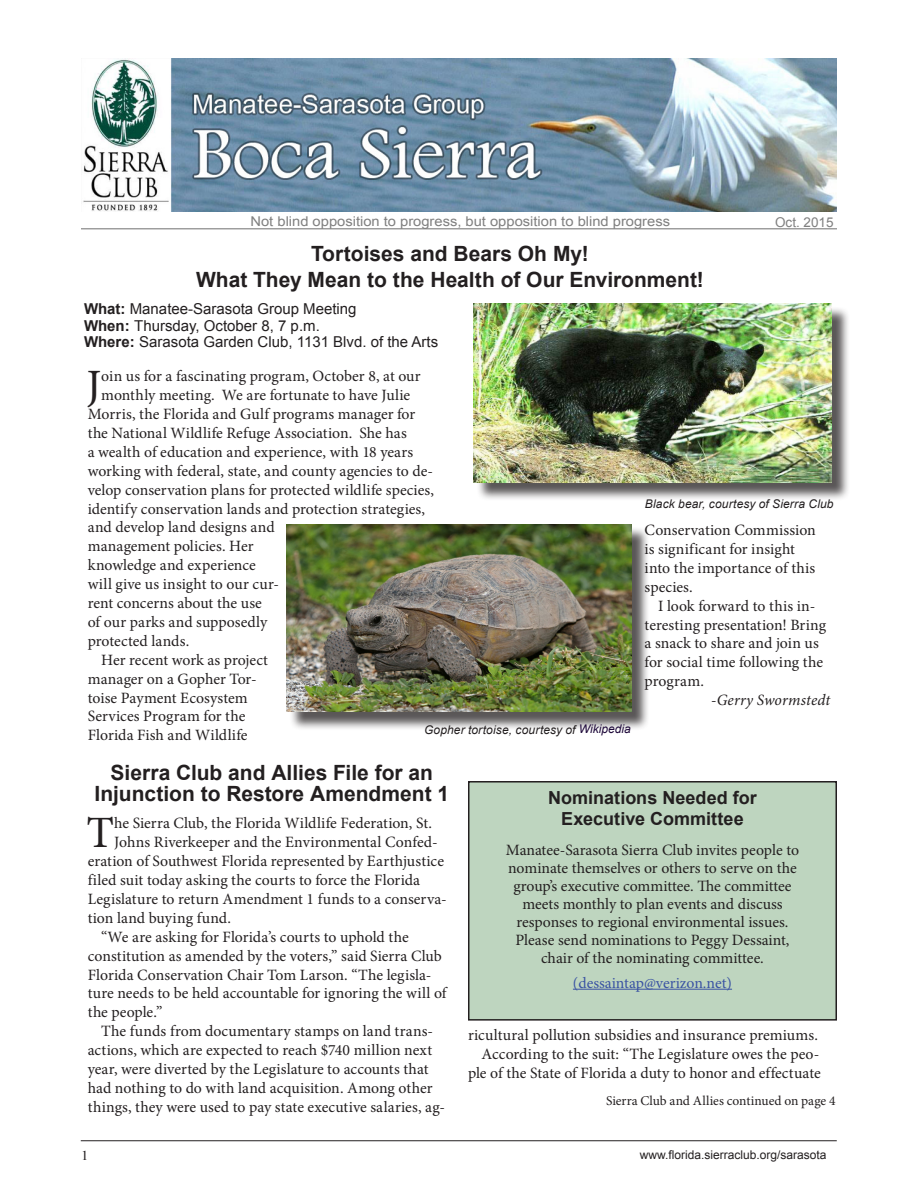
<style>
.page{position:relative;width:918px;height:1188px;background:#fff}
.page>*{position:absolute;margin:0;border:0;box-sizing:border-box;transform-origin:0 0}
.t1{font:44.85px "Minion Pro";color:#231f20}
.t2{font:700 21px "Arial";color:#231f20}
.t3{font:700 18px "Arial";color:#231f20}
.t4{font:15.75px/18.9px "Minion Pro";color:#231f20}
.t5{font:15.75px "Minion Pro";color:#3a53a3}
.t6{font:italic 15.75px "Minion Pro";letter-spacing:.005em;color:#231f20}
.Body_text{font:15px "Arial";color:#231f20}
.t7{font:13.5px "Arial";color:#7f7f7f;scale:1.09 1}
.t8{font:13.5px "Minion Pro";letter-spacing:-.005em;color:#231f20}
.t9{font:13.5px "Arial";color:#7f7f7f}
.t10{font:13.5px "Times New Roman";color:#231f20;scale:1.1 1}
.t11{font:italic 12px "Arial";letter-spacing:.01em;color:#231f20}
.t12{font:12px "Arial";color:#231f20}
.s1{font-weight:700}
.s2{color:#1e093a}
</style>
<div class="page">
<hr style="left:81px;top:1140px;width:756px;height:1px;background:#231f20">
<hr style="left:81px;top:228px;width:756px;height:1px;background:#7f7f7f">
<img style="left:83px;top:58px;width:754px;height:154px">
<div style="left:476px;top:306px;width:374px;height:195px;background:#231f20;opacity:.75"></div>
<img style="left:474px;top:303px;width:357px;height:179px">
<div style="left:289px;top:526px;width:361px;height:204px;background:#231f20;opacity:.75"></div>
<img style="left:287px;top:524px;width:344px;height:188px">
<div style="left:469px;top:782px;width:367px;height:238px;background:#bed5bf"></div>
<hr style="left:573px;top:989px;width:159px;height:1px;background:#3a53a3">
<div style="left:468px;top:781px;width:369px;height:240px;border:2px solid #231f20"></div>
<p class="t7" style="left:250px;top:213px;width:386px">Not blind opposition to progress, but opposition to blind progress</p>
<p class="t2" style="left:311px;top:240px;width:279px">Tortoises and Bears Oh My!</p>
<p class="t2" style="left:196px;top:266px;width:509px">What They Mean to the Health of Our Environment!</p>
<p class="t9" style="left:775px;top:213px;width:60px">Oct. 2015</p>
<p class="Body_text" style="left:84px;top:299px;width:274px"><span class="s1">What:</span> Manatee-Sarasota Group Meeting</p>
<p class="Body_text" style="left:84px;top:316px;width:237px"><span class="s1">When:</span> Thursday, October 8, 7 p.m.</p>
<p class="Body_text" style="left:84px;top:332px;width:356px"><span class="s1">Where:</span> Sarasota Garden Club, 1131 Blvd. of the Arts</p>
<p class="t1" style="left:87px;top:356px;width:16px">J</p>
<p class="t4" style="left:101px;top:367px;width:321px">oin us for a fascinating program, October 8, at our</p>
<p class="t4" style="left:101px;top:386px;width:310px">monthly meeting. We are fortunate to have Julie</p>
<p class="t4" style="left:88px;top:405px;width:329px">Morris, the Florida and Gulf programs manager for</p>
<p class="t4" style="left:88px;top:424px;width:321px">the National Wildlife Refuge Association. She has</p>
<p class="t4" style="left:88px;top:442px;width:327px">a wealth of education and experience, with 18 years</p>
<p class="t4" style="left:88px;top:461px;width:347px">working with federal, state, and county agencies to de-</p>
<p class="t4" style="left:88px;top:480px;width:348px">velop conservation plans for protected wildlife species,</p>
<p class="t4" style="left:88px;top:499px;width:339px">identify conservation lands and protection strategies,</p>
<p class="t4" style="left:88px;top:518px;width:188px">and develop land designs and</p>
<p class="t4" style="left:88px;top:537px;width:167px">management policies. Her</p>
<p class="t4" style="left:88px;top:556px;width:170px">knowledge and experience</p>
<p class="t4" style="left:88px;top:575px;width:193px">will give us insight to our cur-</p>
<p class="t4" style="left:88px;top:594px;width:176px">rent concerns about the use</p>
<p class="t4" style="left:88px;top:613px;width:181px">of our parks and supposedly</p>
<p class="t4" style="left:88px;top:631px;width:103px">protected lands.</p>
<p class="t4" style="left:88px;top:650px;width:182px;text-indent:14px">Her recent work as project manager on a Gopher Tor&shy;toise Payment Ecosystem<br>Services Program for the<br>Florida Fish and Wildlife</p>
<p class="t11" style="left:424px;top:722px;width:208px">Gopher tortoise, courtesy of <span class="s2">Wikipedia</span></p>
<p class="t11" style="left:645px;top:496px;width:190px">Black bear, courtesy of Sierra Club</p>
<p class="t4" style="left:645px;top:521px;width:173px">Conservation Commission is significant for insight into the importance of this species.</p>
<p class="t4" style="left:645px;top:596px;width:183px;text-indent:14px">I look forward to this in&shy;teresting presentation! Bring a snack to share and join us for social time following the program.</p>
<p class="t6" style="left:711px;top:689px;width:121px">-Gerry Swormstedt</p>
<p class="t2" style="left:111px;top:759px;width:324px">Sierra Club and Allies File for an</p>
<p class="t2" style="left:95px;top:780px;width:356px">Injunction to Restore Amendment 1</p>
<p class="t3" style="left:548px;top:786px;width:210px">Nominations Needed for</p>
<p class="t3" style="left:561px;top:807px;width:184px">Executive Committee</p>
<p class="t4" style="left:506px;top:840px;width:295px">Manatee-Sarasota Sierra Club invites people to</p>
<p class="t4" style="left:508px;top:858px;width:290px">nominate themselves or others to serve on the</p>
<p class="t4" style="left:513px;top:876px;width:280px">group’s executive committee. The committee</p>
<p class="t4" style="left:522px;top:894px;width:262px">meets monthly to plan events and discuss</p>
<p class="t4" style="left:517px;top:912px;width:273px">responses to regional environmental issues.</p>
<p class="t4" style="left:515px;top:930px;width:276px">Please send nominations to Peggy Dessaint,</p>
<p class="t4" style="left:541px;top:948px;width:224px">chair of the nominating committee.</p>
<p class="t5" style="left:573px;top:972px;width:161px">(dessaintap@verizon.net)</p>
<p class="t1" style="left:86px;top:803px;width:29px">T</p>
<p class="t4" style="left:114px;top:814px;width:319px">he Sierra Club, the Florida Wildlife Federation, St.</p>
<p class="t4" style="left:114px;top:833px;width:325px">Johns Riverkeeper and the Environmental Confed-</p>
<p class="t4" style="left:88px;top:852px;width:358px">eration of Southwest Florida represented by Earthjustice</p>
<p class="t4" style="left:88px;top:871px;width:334px">filed suit today asking the courts to force the Florida</p>
<p class="t4" style="left:88px;top:890px;width:361px">Legislature to return Amendment 1 funds to a conserva-</p>
<p class="t4" style="left:88px;top:908px;width:145px">tion land buying fund.</p>
<p class="t4" style="left:88px;top:927px;width:360px;text-indent:14px">“We are asking for Florida’s courts to uphold the constitution as amended by the voters,” said Sierra Club Florida Conservation Chair Tom Larson. “The legisla&shy;ture needs to be held accountable for ignoring the will of the people.”</p>
<p class="t4" style="left:88px;top:1022px;width:359px;text-indent:14px">The funds from documentary stamps on land trans&shy;actions, which are expected to reach $740 million next year, were diverted by the Legislature to accounts that had nothing to do with land acquisition. Among other things, they were used to pay state executive salaries, ag-</p>
<p class="t4" style="left:468px;top:1026px;width:352px">ricultural pollution subsidies and insurance premiums.</p>
<p class="t4" style="left:468px;top:1045px;width:354px;text-align:right">According to the suit: “The Legislature owes the peo&shy;ple of the State of Florida a duty to honor and effectuate</p>
<p class="t8" style="left:606px;top:1091px;width:231px">Sierra Club and Allies continued on page 4</p>
<p class="t10" style="left:81px;top:1146px;width:8px">1</p>
<p class="t12" style="left:640px;top:1147px;width:188px">www.florida.sierraclub.org/sarasota</p>
</div>
